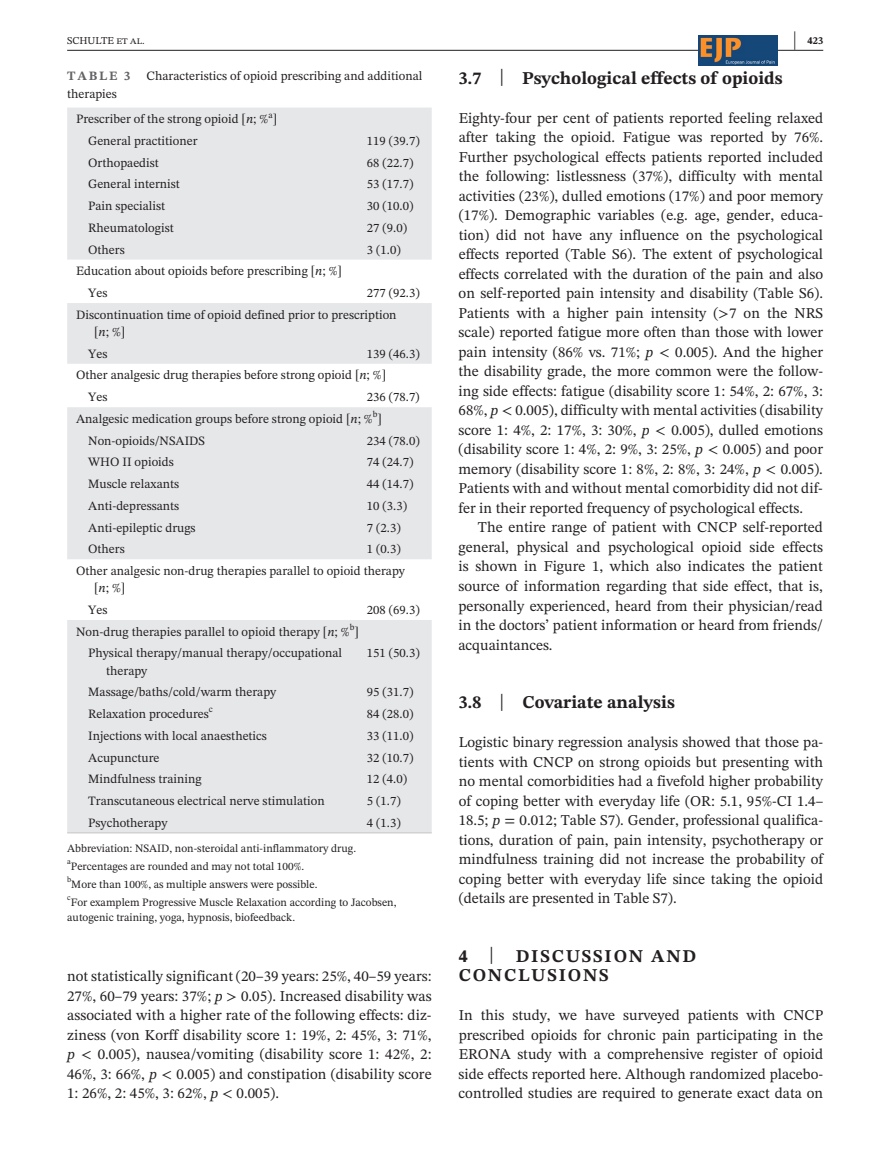
<style>
.page{position:relative;width:893px;height:1174px;background:#fff}
.page>*{position:absolute;margin:0;border:0;box-sizing:border-box;transform-origin:0 0}
.t1{font:700 18px "STIX Two Text";color:#231f20}
.t2{font:700 18px/19.5px "STIX Two Text";letter-spacing:.1em;color:#231f20}
.t3{font:15px/19.5px "STIX Two Text";color:#231f20;text-align:justify}
.t4{font:12.75px/21.8px "STIX Two Text";color:#231f20}
.t5{font:700 12.75px "STIX Two Text";letter-spacing:.14em;color:#636366}
.t6{font:11.25px/15.8px "STIX Two Text";color:#231f20}
.t7{font:10.5px "STIX Two Text";color:#231f20}
.t8{font:700 10.5px "STIX Two Text";color:#231f20}
.t9{font:8.85px "STIX Two Text";color:#231f20}
.t10{font:7.8px "STIX Two Text";color:#231f20}
.s1{font-size:21.6px}
.s2{font-style:italic}
.s3{font-weight:400;font-size:23.7px}
</style>
<div class="page">
<hr style="left:67px;top:50px;width:756px;height:1px;background:#231f20">
<img style="left:699px;top:35px;width:79px;height:30px">
<svg style="left:67px;top:108px;width:365px;height:724px;fill:#e6e7e9"></svg>
<hr style="left:67px;top:832px;width:291px;height:1px;background:#d1d2d4">
<hr style="left:358px;top:832px;width:74px;height:1px;background:#d1d2d4">
<p class="t7" style="left:67px;top:33px;width:79px">SCHULTE et al.</p>
<p class="t8" style="left:794px;top:33px;width:31px"><span class="s1">|</span> 423</p>
<p class="t5" style="left:67px;top:66px;width:65px">TABLE 3</p>
<p class="t4" style="left:147px;top:65px;width:277px">Characteristics of opioid prescribing and additional</p>
<p class="t4" style="left:76px;top:81px;width:202px;line-height:25.5px;text-indent:-9px">therapies<br>Prescriber of the strong opioid [<span class="s2">n</span>; % ]</p>
<p class="t9" style="left:268px;top:108px;width:6px">a</p>
<p class="t4" style="left:88px;top:130px;width:111px">General practitioner</p>
<p class="t4" style="left:367px;top:130px;width:54px">119 (39.7)</p>
<p class="t4" style="left:88px;top:151px;width:72px">Orthopaedist</p>
<p class="t4" style="left:367px;top:151px;width:48px">68 (22.7)</p>
<p class="t4" style="left:88px;top:173px;width:93px">General internist</p>
<p class="t4" style="left:367px;top:173px;width:48px">53 (17.7)</p>
<p class="t4" style="left:88px;top:195px;width:78px">Pain specialist</p>
<p class="t4" style="left:367px;top:195px;width:48px">30 (10.0)</p>
<p class="t4" style="left:88px;top:217px;width:87px">Rheumatologist</p>
<p class="t4" style="left:367px;top:217px;width:42px">27 (9.0)</p>
<p class="t4" style="left:88px;top:238px;width:38px">Others</p>
<p class="t4" style="left:367px;top:238px;width:35px">3 (1.0)</p>
<p class="t4" style="left:88px;top:260px;width:255px;text-indent:-12px">Education about opioids before prescribing [<span class="s2">n</span>; %]<br>Yes</p>
<p class="t4" style="left:76px;top:282px;width:345px;text-indent:291px">277 (92.3)<br>Discontinuation time of opioid defined prior to prescription</p>
<p class="t4" style="left:88px;top:321px;width:39px;text-indent:6px">[<span class="s2">n</span>; %]<br>Yes</p>
<p class="t4" style="left:367px;top:342px;width:54px">139 (46.3)</p>
<p class="t4" style="left:76px;top:364px;width:312px">Other analgesic drug therapies before strong opioid [<span class="s2">n</span>; %]</p>
<p class="t4" style="left:88px;top:386px;width:21px">Yes</p>
<p class="t4" style="left:367px;top:386px;width:54px">236 (78.7)</p>
<p class="t4" style="left:76px;top:408px;width:307px">Analgesic medication groups before strong opioid [<span class="s2">n</span>; %<sup>b</sup>]</p>
<p class="t4" style="left:88px;top:429px;width:118px">Non-opioids/NSAIDS</p>
<p class="t4" style="left:367px;top:429px;width:54px">234 (78.0)</p>
<p class="t4" style="left:88px;top:451px;width:87px">WHO II opioids</p>
<p class="t4" style="left:367px;top:451px;width:48px">74 (24.7)</p>
<p class="t4" style="left:88px;top:473px;width:93px">Muscle relaxants</p>
<p class="t4" style="left:367px;top:473px;width:48px">44 (14.7)</p>
<p class="t4" style="left:88px;top:494px;width:93px">Anti-depressants</p>
<p class="t4" style="left:367px;top:494px;width:42px">10 (3.3)</p>
<p class="t4" style="left:88px;top:516px;width:109px">Anti-epileptic drugs</p>
<p class="t4" style="left:367px;top:516px;width:35px">7 (2.3)</p>
<p class="t4" style="left:88px;top:538px;width:38px">Others</p>
<p class="t4" style="left:76px;top:538px;width:330px;text-indent:291px">1 (0.3)<br>Other analgesic non-drug therapies parallel to opioid therapy</p>
<p class="t4" style="left:88px;top:577px;width:39px;text-indent:6px">[<span class="s2">n</span>; %]<br>Yes</p>
<p class="t4" style="left:367px;top:599px;width:54px">208 (69.3)</p>
<p class="t4" style="left:76px;top:620px;width:284px;text-align:center">Non-drug therapies parallel to opioid therapy [<span class="s2">n</span>; %<sup>b</sup>]<br>Physical therapy/manual therapy/occupational</p>
<p class="t4" style="left:106px;top:659px;width:43px">therapy</p>
<p class="t4" style="left:367px;top:642px;width:54px">151 (50.3)</p>
<p class="t4" style="left:88px;top:681px;width:190px">Massage/baths/cold/warm therapy</p>
<p class="t4" style="left:367px;top:681px;width:48px">95 (31.7)</p>
<p class="t4" style="left:88px;top:703px;width:126px">Relaxation procedures<sup>c</sup></p>
<p class="t4" style="left:367px;top:703px;width:48px">84 (28.0)</p>
<p class="t4" style="left:88px;top:724px;width:180px">Injections with local anaesthetics</p>
<p class="t4" style="left:367px;top:724px;width:48px">33 (11.0)</p>
<p class="t4" style="left:88px;top:746px;width:73px">Acupuncture</p>
<p class="t4" style="left:367px;top:746px;width:48px">32 (10.7)</p>
<p class="t4" style="left:88px;top:768px;width:115px">Mindfulness training</p>
<p class="t4" style="left:367px;top:768px;width:42px">12 (4.0)</p>
<p class="t4" style="left:88px;top:790px;width:238px">Transcutaneous electrical nerve stimulation</p>
<p class="t4" style="left:367px;top:790px;width:35px">5 (1.7)</p>
<p class="t4" style="left:88px;top:811px;width:81px">Psychotherapy</p>
<p class="t4" style="left:367px;top:811px;width:35px">4 (1.3)</p>
<p class="t6" style="left:67px;top:840px;width:290px">Abbreviation: NSAID, non-steroidal anti-inflammatory drug.</p>
<p class="t10" style="left:67px;top:856px;width:5px">a</p>
<p class="t6" style="left:71px;top:858px;width:235px">Percentages are rounded and may not total 100%.</p>
<p class="t10" style="left:67px;top:874px;width:6px">b</p>
<p class="t6" style="left:71px;top:876px;width:248px">More than 100%, as multiple answers were possible.</p>
<p class="t10" style="left:67px;top:892px;width:5px">c</p>
<p class="t6" style="left:67px;top:894px;width:331px;text-indent:4px">For examplem Progressive Muscle Relaxation according to Jacobsen, autogenic training, yoga, hypnosis, biofeedback.</p>
<p class="t3" style="left:67px;top:966px;width:366px">not statistically significant (20–39 years: 25%, 40–59 years:<br>27%, 60–79 years: 37%; <span class="s2">p</span> &gt; 0.05). Increased disability was associated with a higher rate of the following effects: diz&shy;ziness (von Korff disability score 1: 19%, 2: 45%, 3: 71%, <span class="s2">p</span> &lt; 0.005), nausea/vomiting (disability score 1: 42%, 2:<br>46%, 3: 66%, <span class="s2">p</span> &lt; 0.005) and constipation (disability score 1: 26%, 2: 45%, 3: 62%, <span class="s2">p</span> &lt; 0.005).</p>
<p class="t1" style="left:459px;top:65px;width:326px">3.7 <span class="s3">|</span> Psychological effects of opioids</p>
<p class="t3" style="left:458px;top:108px;width:366px">Eighty-four per cent of patients reported feeling relaxed after taking the opioid. Fatigue was reported by 76%.<br>Further psychological effects patients reported included the following: listlessness (37%), difficulty with mental activities (23%), dulled emotions (17%) and poor memory (17%). Demographic variables (e.g. age, gender, educa&shy;tion) did not have any influence on the psychological effects reported (Table S6). The extent of psychological effects correlated with the duration of the pain and also on self-reported pain intensity and disability (Table S6).<br>Patients with a higher pain intensity (&gt;7 on the NRS scale) reported fatigue more often than those with lower pain intensity (86% vs. 71%; <span class="s2">p</span> &lt; 0.005). And the higher the disability grade, the more common were the follow&shy;ing side effects: fatigue (disability score 1: 54%, 2: 67%, 3:<br>68%, <span class="s2">p</span> &lt; 0.005), difficulty with mental activities (disability score 1: 4%, 2: 17%, 3: 30%, <span class="s2">p</span> &lt; 0.005), dulled emotions (disability score 1: 4%, 2: 9%, 3: 25%, <span class="s2">p</span> &lt; 0.005) and poor memory (disability score 1: 8%, 2: 8%, 3: 24%, <span class="s2">p</span> &lt; 0.005).<br>Patients with and without mental comorbidity did not dif&shy;fer in their reported frequency of psychological effects.</p>
<p class="t3" style="left:458px;top:517px;width:366px;text-indent:20px">The entire range of patient with CNCP self-reported general, physical and psychological opioid side effects is shown in Figure 1, which also indicates the patient source of information regarding that side effect, that is, personally experienced, heard from their physician/read in the doctors’ patient information or heard from friends/ acquaintances.</p>
<p class="t1" style="left:459px;top:689px;width:218px">3.8 <span class="s3">|</span> Covariate analysis</p>
<p class="t3" style="left:459px;top:732px;width:366px">Logistic binary regression analysis showed that those pa&shy;tients with CNCP on strong opioids but presenting with no mental comorbidities had a fivefold higher probability of coping better with everyday life (OR: 5.1, 95%-CI 1.4– 18.5; <span class="s2">p</span> = 0.012; Table S7). Gender, professional qualifica&shy;tions, duration of pain, pain intensity, psychotherapy or mindfulness training did not increase the probability of coping better with everyday life since taking the opioid (details are presented in Table S7).</p>
<p class="t2" style="left:459px;top:946px;width:239px">4 <span class="s3">|</span> DISCUSSION AND<br>CONCLUSIONS</p>
<p class="t3" style="left:459px;top:1005px;width:366px">In this study, we have surveyed patients with CNCP prescribed opioids for chronic pain participating in the ERONA study with a comprehensive register of opioid side effects reported here. Although randomized placebo&shy;controlled studies are required to generate exact data on</p>
</div>
